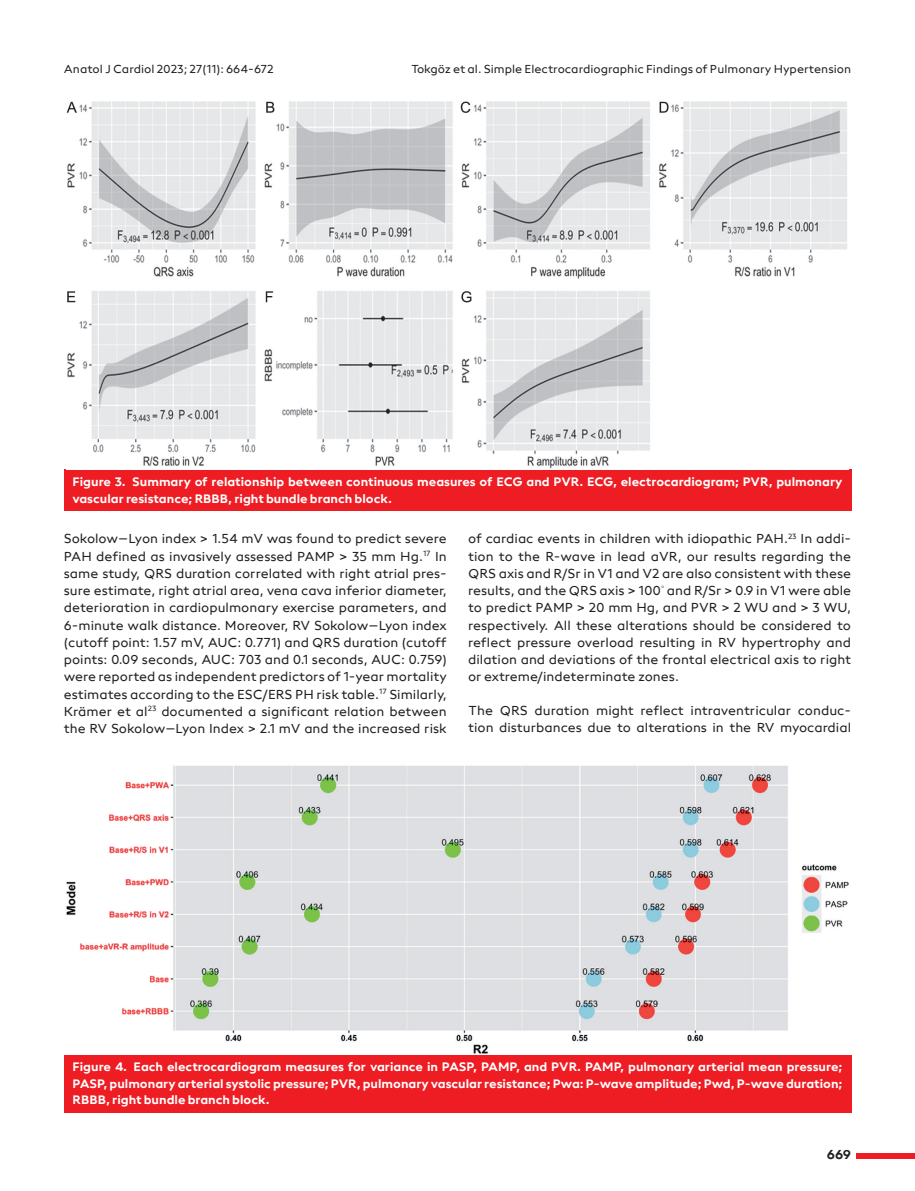
<style>
.page{position:relative;width:915px;height:1191px;background:#fff}
.page>*{position:absolute;margin:0;border:0;box-sizing:border-box;transform-origin:0 0}
.t1{font:13.5px/17.2px "neue Radial A Regular";color:#231f20;text-align:justify}
.t2{font:13.5px "neue Radial A Bold";color:#231f20}
.t3{font:12.75px/16.5px "neue Radial A Bold";color:#fff}
.t4{font:12px "neue Radial A Regular";color:#231f20}
</style>
<div class="page">
<div style="left:856px;top:1152px;width:58px;height:6px;background:#ee1d23"></div>
<div style="left:64px;top:469px;width:786px;height:42px;background:#ee1d23"></div>
<img style="left:66px;top:101px;width:781px;height:368px">
<div style="left:64px;top:1054px;width:786px;height:58px;background:#ee1d23"></div>
<img style="left:66px;top:765px;width:782px;height:289px">
<p class="t4" style="left:64px;top:61px;width:211px">Anatol J Cardiol 2023; 27(11): 664-672</p>
<p class="t4" style="left:411px;top:61px;width:441px">Tokgöz et al. Simple Electrocardiographic Findings of Pulmonary Hypertension</p>
<p class="t3" style="left:72px;top:473px;width:771px">Figure 3. Summary of relationship between continuous measures of ECG and PVR. ECG, electrocardiogram; PVR, pulmonary vascular resistance; RBBB, right bundle branch block.</p>
<p class="t1" style="left:64px;top:530px;width:384px">Sokolow–Lyon index &gt; 1.54 mV was found to predict severe PAH defined as invasively assessed PAMP &gt; 35 mm Hg.<sup>17</sup> In same study, QRS duration correlated with right atrial pres&shy;sure estimate, right atrial area, vena cava inferior diameter, deterioration in cardiopulmonary exercise parameters, and 6-minute walk distance. Moreover, RV Sokolow–Lyon index (cutoff point: 1.57 mV, AUC: 0.771) and QRS duration (cutoff points: 0.09 seconds, AUC: 703 and 0.1 seconds, AUC: 0.759) were reported as independent predictors of 1-year mortality estimates according to the ESC/ERS PH risk table.<sup>17</sup> Similarly, Krämer et al<sup>23</sup> documented a significant relation between the RV Sokolow–Lyon Index &gt; 2.1 mV and the increased risk</p>
<p class="t1" style="left:468px;top:530px;width:384px">of cardiac events in children with idiopathic PAH.<sup>23</sup> In addi&shy;tion to the R-wave in lead aVR, our results regarding the QRS axis and R/Sr in V1 and V2 are also consistent with these results, and the QRS axis &gt; 100<sup>°</sup> and R/Sr &gt; 0.9 in V1 were able to predict PAMP &gt; 20 mm Hg, and PVR &gt; 2 WU and &gt; 3 WU, respectively. All these alterations should be considered to reflect pressure overload resulting in RV hypertrophy and dilation and deviations of the frontal electrical axis to right or extreme/indeterminate zones.</p>
<p class="t1" style="left:468px;top:702px;width:384px">The QRS duration might reflect intraventricular conduc&shy;tion disturbances due to alterations in the RV myocardial</p>
<p class="t3" style="left:72px;top:1058px;width:771px;text-align:justify">Figure 4. Each electrocardiogram measures for variance in PASP, PAMP, and PVR. PAMP, pulmonary arterial mean pressure; PASP, pulmonary arterial systolic pressure; PVR, pulmonary vascular resistance; Pwa: P-wave amplitude; Pwd, P-wave duration; RBBB, right bundle branch block.</p>
<p class="t2" style="left:826px;top:1146px;width:26px">669</p>
</div>
